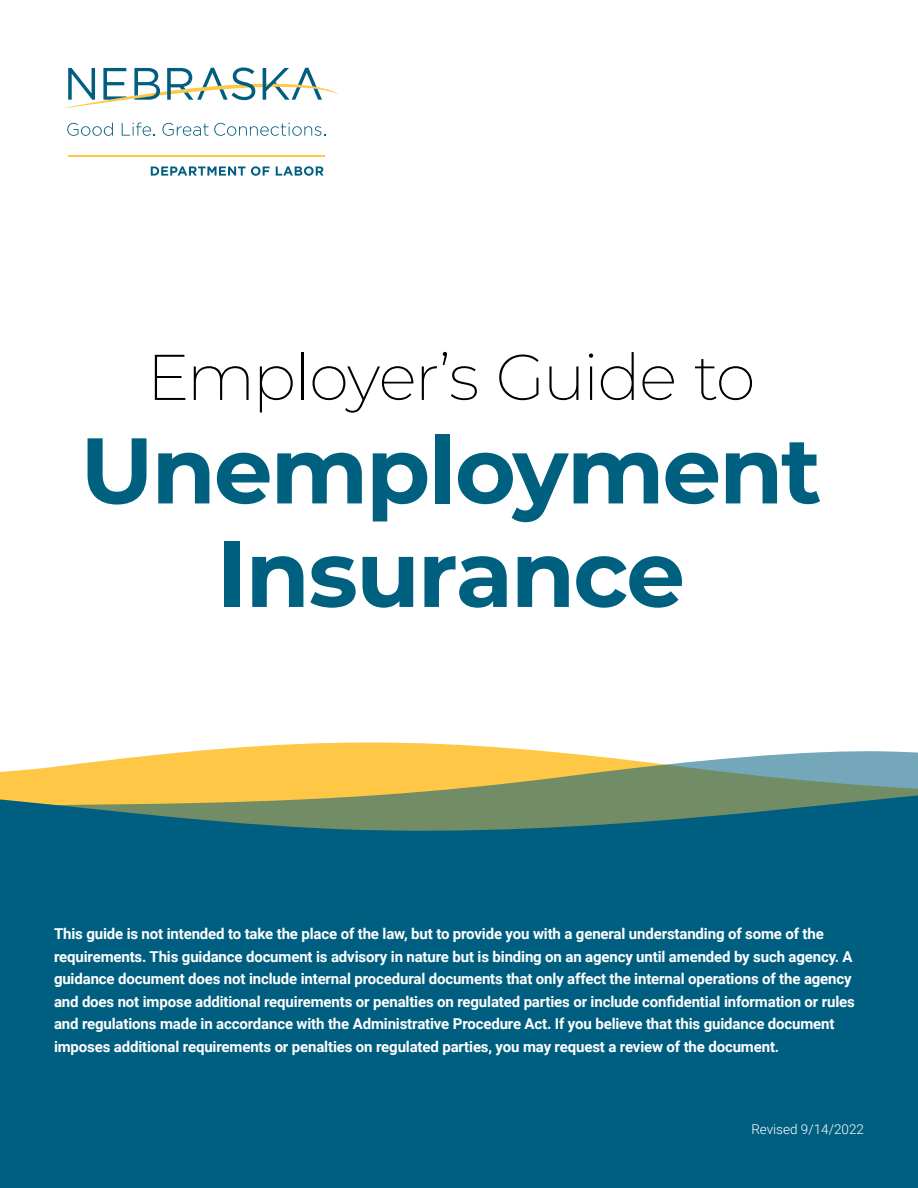
<style>
.page{position:relative;width:918px;height:1188px;background:#fff}
.page>*{position:absolute;margin:0;border:0;box-sizing:border-box;transform-origin:0 0}
.t1{font:700 93px/103.5px "Montserrat";letter-spacing:-.02em;color:#00607f;text-align:center}
.t2{font:200 64.5px "Montserrat";letter-spacing:-.03em;color:#000}
.t3{font:700 15px/22.5px "Roboto";letter-spacing:-.01em;color:#fff}
.t4{font:300 13.5px "Roboto";color:#fff}
</style>
<div class="page">
<svg style="left:208px;top:743px;width:323px;height:7px;fill:#fec745"></svg>
<svg style="left:0;top:750px;width:918px;height:35px;background:#d6c277"></svg>
<svg style="left:0;top:785px;width:918px;height:403px;background:#0c637d"></svg>
<hr style="left:68px;top:155px;width:257px;height:2px;background:#fec745">
<svg style="left:67px;top:123px;width:46px;height:13px"></svg>
<svg style="left:122px;top:122px;width:32px;height:14px"></svg>
<svg style="left:162px;top:123px;width:163px;height:13px"></svg>
<svg style="left:65px;top:68px;width:273px;height:40px"></svg>
<svg style="left:151px;top:166px;width:119px;height:10px"></svg>
<svg style="left:276px;top:166px;width:48px;height:10px"></svg>
<h2 class="t2" style="left:147px;top:334px;width:610px">Employer’s Guide to</h2>
<h1 class="t1" style="left:80px;top:414px;width:743px">Unemployment<br>Insurance</h1>
<p class="t3" style="left:54px;top:922px;width:802px">This guide is not intended to take the place of the law, but to provide you with a general understanding of some of the requirements. This guidance document is advisory in nature but is binding on an agency until amended by such agency. A guidance document does not include internal procedural documents that only affect the internal operations of the agency and does not impose additional requirements or penalties on regulated parties or include confidential information or rules and regulations made in accordance with the Administrative Procedure Act. If you believe that this guidance document imposes additional requirements or penalties on regulated parties, you may request a review of the document.</p>
<p class="t4" style="left:751px;top:1120px;width:114px">Revised 9/14/2022</p>
</div>
